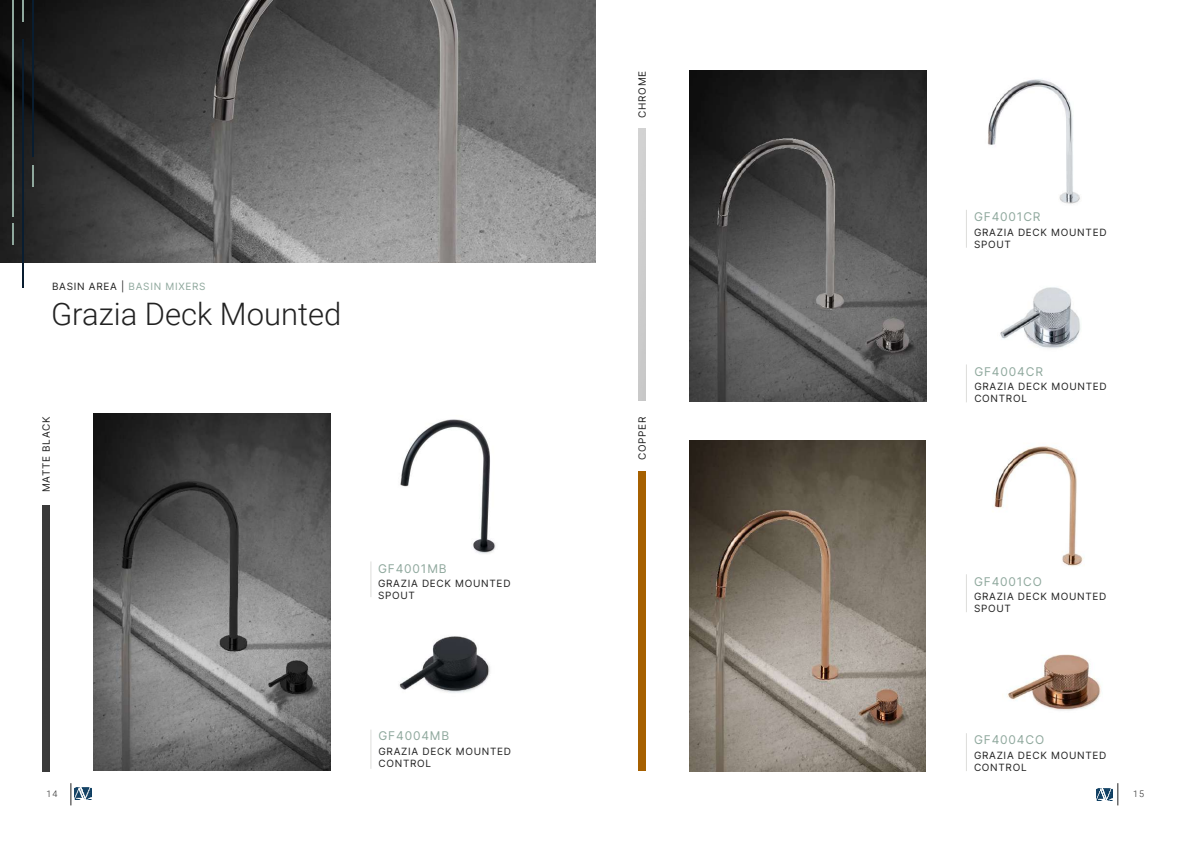
<style>
.page{position:relative;width:1191px;height:842px;background:#fff}
.page>*{position:absolute;margin:0;border:0;box-sizing:border-box;transform-origin:0 0}
.t1{font:300 31px "Roboto";color:#222}
.t2{font:12px "Inter";letter-spacing:.07em;color:#8fa89d}
.t3{font:10px/12px "Inter";letter-spacing:.07em;color:#222}
.t4{font:10px "Inter";letter-spacing:.07em;color:#8fa89d}
.t5{font:300 9px "Roboto";color:#222}
.s1{color:#222}
</style>
<div class="page">
<img style="left:1000px;top:287px;width:81px;height:62px">
<img style="left:689px;top:71px;width:237px;height:330px">
<img style="left:988px;top:79px;width:92px;height:125px">
<hr style="left:966px;top:210px;width:1px;height:38px;background:#dddddb">
<hr style="left:966px;top:364px;width:1px;height:38px;background:#dddddb">
<img style="left:0;top:0;width:595px;height:262px">
<hr style="left:23px;top:40px;width:1px;height:248px;background:#091d30">
<hr style="left:13px;top:0;width:1px;height:217px;background:#8fa89d">
<hr style="left:33px;top:0;width:1px;height:157px;background:#091d30">
<svg style="left:23px;top:0;width:1px;height:22px"></svg>
<svg style="left:33px;top:165px;width:1px;height:22px"></svg>
<svg style="left:13px;top:223px;width:1px;height:21px"></svg>
<img style="left:94px;top:414px;width:236px;height:357px">
<img style="left:400px;top:419px;width:96px;height:135px">
<hr style="left:370px;top:730px;width:1px;height:39px;background:#dddddb">
<img style="left:399px;top:636px;width:91px;height:57px">
<hr style="left:370px;top:561px;width:1px;height:36px;background:#dddddb">
<div style="left:43px;top:505px;width:7px;height:266px;background:#3a3a3a"></div>
<div style="left:638px;top:471px;width:7px;height:300px;background:#a66000"></div>
<img style="left:1007px;top:654px;width:94px;height:57px">
<img style="left:689px;top:441px;width:237px;height:330px">
<img style="left:994px;top:445px;width:90px;height:121px">
<hr style="left:966px;top:574px;width:1px;height:38px;background:#dddddb">
<hr style="left:966px;top:733px;width:1px;height:38px;background:#dddddb">
<svg style="left:71px;top:783px;width:1px;height:22px"></svg>
<img style="left:75px;top:787px;width:16px;height:12px">
<svg style="left:1117px;top:783px;width:1px;height:22px"></svg>
<img style="left:1096px;top:788px;width:16px;height:12px">
<p class="t4" style="left:52px;top:280px;width:155px"><span class="s1">BASIN AREA |</span> BASIN MIXERS</p>
<h1 class="t1" style="left:51px;top:292px;width:292px">Grazia Deck Mounted</h1>
<p class="t3" style="left:636px;top:118px;width:49px;rotate:-90deg">CHROME</p>
<p class="t3" style="left:40px;top:492px;width:78px;rotate:-90deg">MATTE BLACK</p>
<p class="t3" style="left:636px;top:460px;width:45px;rotate:-90deg">COPPER</p>
<p class="t2" style="left:378px;top:561px;width:70px">GF4001MB</p>
<p class="t3" style="left:378px;top:577px;width:134px">GRAZIA DECK MOUNTED<br>SPOUT</p>
<p class="t2" style="left:378px;top:729px;width:72px">GF4004MB</p>
<p class="t3" style="left:378px;top:745px;width:134px">GRAZIA DECK MOUNTED<br>CONTROL</p>
<p class="t2" style="left:974px;top:210px;width:68px">GF4001CR</p>
<p class="t3" style="left:974px;top:226px;width:134px">GRAZIA DECK MOUNTED<br>SPOUT</p>
<p class="t2" style="left:974px;top:364px;width:70px">GF4004CR</p>
<p class="t3" style="left:974px;top:380px;width:134px">GRAZIA DECK MOUNTED<br>CONTROL</p>
<p class="t2" style="left:974px;top:574px;width:69px">GF4001CO</p>
<p class="t3" style="left:974px;top:591px;width:134px">GRAZIA DECK MOUNTED<br>SPOUT</p>
<p class="t2" style="left:974px;top:733px;width:72px">GF4004CO</p>
<p class="t3" style="left:974px;top:749px;width:134px">GRAZIA DECK MOUNTED<br>CONTROL</p>
<p class="t5" style="left:47px;top:787px;width:12px">14</p>
<p class="t5" style="left:1133px;top:787px;width:12px">15</p>
</div>
